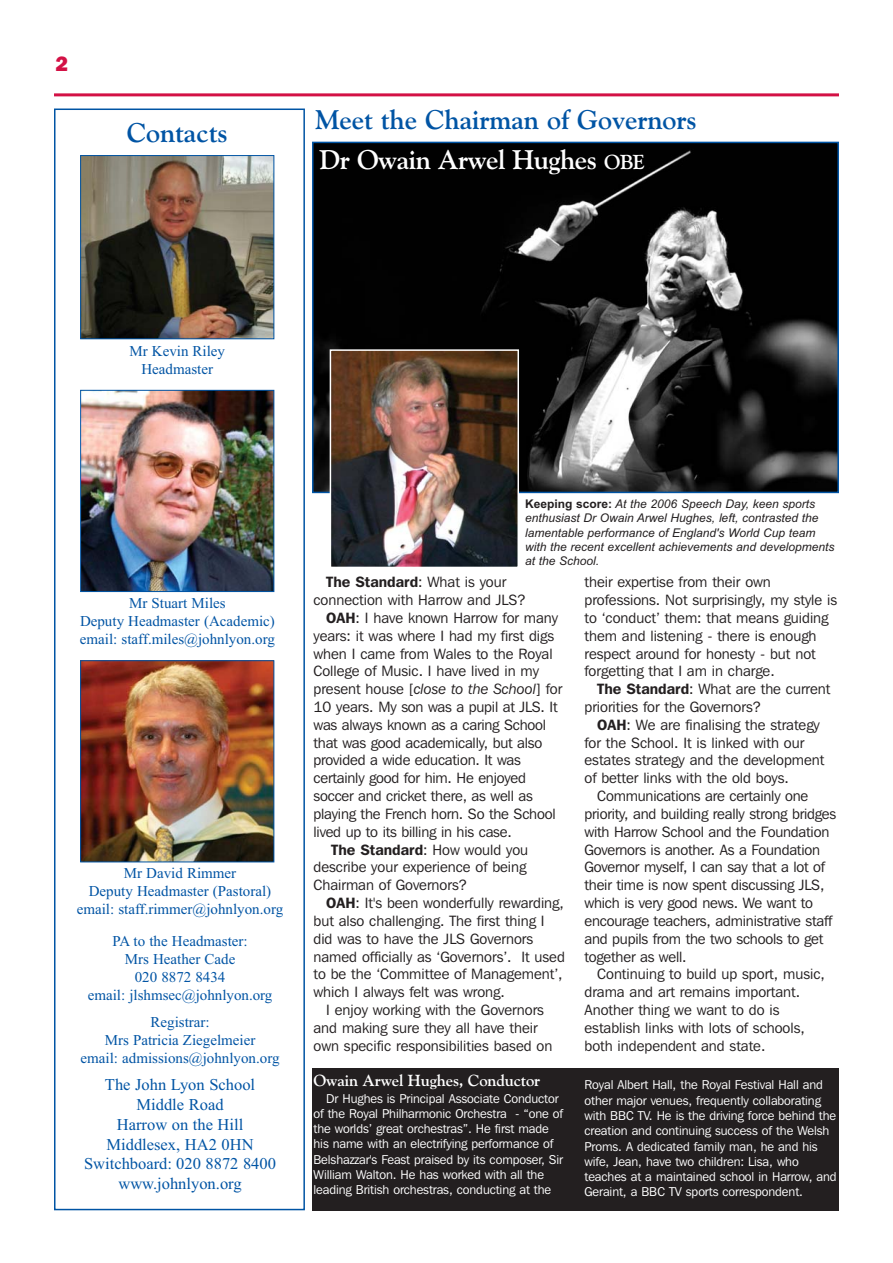
<style>
.page{position:relative;width:893px;height:1263px;background:#fff}
.page>*{position:absolute;margin:0;border:0;box-sizing:border-box;transform-origin:0 0}
.t1{font:700 27px "Goudy Old Style BT";color:#0054a4}
.t2{font:700 27px "Goudy Old Style BT";letter-spacing:-.015em;color:#fff}
.t3{font:800 21px "Franklin Gothic";color:#d31145}
.t4{font:16.5px/19.8px "Times New Roman";color:#0054a4;text-align:center}
.t5{font:700 16.05px "Goudy Old Style BT";letter-spacing:-.005em;color:#fff}
.t6{font:15px/18px "Times New Roman";color:#0054a4;text-align:center}
.t7{font:14.85px/17.9px "Franklin Gothic IT Cby BT";color:#231f20}
.t8{font:600 14.85px "Franklin Gothic IT Cby BT";color:#231f20}
.t9{font:12.75px/15.3px "Franklin Gothic IT Cby BT";letter-spacing:-.005em;color:#fff}
.t10{font:italic 12px/14.4px "Arial";color:#231f20}
.s1{font-size:20.25px}
.s2{font-weight:700;font-style:normal}
.s3{font-weight:400}
.s4{font-weight:600}
.s5{font-style:italic}
</style>
<div class="page">
<hr style="left:54px;top:93px;width:785px;height:3px;background:#d31145">
<div style="left:54px;top:109px;width:251px;height:1101px;border:2px solid #0054a4"></div>
<img style="left:82px;top:392px;width:190px;height:198px">
<div style="left:80px;top:390px;width:194px;height:202px;border:1px solid #0054a4"></div>
<img style="left:82px;top:157px;width:190px;height:180px">
<div style="left:80px;top:155px;width:194px;height:184px;border:1px solid #0054a4"></div>
<img style="left:82px;top:662px;width:190px;height:198px">
<div style="left:80px;top:660px;width:194px;height:202px;border:1px solid #0054a4"></div>
<img style="left:315px;top:145px;width:521px;height:345px">
<div style="left:312px;top:142px;width:527px;height:351px;border:2px solid #0054a4"></div>
<div style="left:312px;top:1068px;width:527px;height:142px;background:#231f20"></div>
<img style="left:333px;top:352px;width:183px;height:213px">
<div style="left:330px;top:349px;width:189px;height:219px;border:2px solid #fff"></div>
<h2 class="t3" style="left:56px;top:57px;width:14px">2</h2>
<h1 class="t1" style="left:127px;top:123px;width:103px">Contacts</h1>
<h1 class="t1" style="left:315px;top:110px;width:383px">Meet the Chairman of Governors</h1>
<h1 class="t2" style="left:320px;top:150px;width:327px">Dr Owain Arwel Hughes <span class="s1">OBE</span></h1>
<p class="t6" style="left:129px;top:343px;width:97px">Mr Kevin Riley<br>Headmaster</p>
<p class="t6" style="left:80px;top:595px;width:196px">Mr Stuart Miles<br>Deputy Headmaster (Academic) email: staff.miles@johnlyon.org</p>
<p class="t6" style="left:77px;top:865px;width:208px">Mr David Rimmer<br>Deputy Headmaster (Pastoral) email: staff.rimmer@johnlyon.org</p>
<p class="t6" style="left:88px;top:933px;width:186px">PA to the Headmaster:<br>Mrs Heather Cade<br>020 8872 8434<br>email: jlshmsec@johnlyon.org</p>
<p class="t6" style="left:81px;top:1014px;width:200px">Registrar:<br>Mrs Patricia Ziegelmeier<br>email: admissions@johnlyon.org</p>
<p class="t4" style="left:84px;top:1076px;width:193px">The John Lyon School<br>Middle Road<br>Harrow on the Hill<br>Middlesex, HA2 0HN<br>Switchboard: 020 8872 8400 www.johnlyon.org</p>
<p class="t10" style="left:525px;top:497px;width:311px"><span class="s2">Keeping score:</span> At the 2006 Speech Day, keen sports enthusiast Dr Owain Arwel Hughes, left, contrasted the lamentable performance of England's World Cup team with the recent excellent achievements and developments at the School.</p>
<p class="t8" style="left:326px;top:577px;width:182px">The Standard<span class="s3">: What is your</span></p>
<p class="t7" style="left:313px;top:592px;width:214px">connection with Harrow and JLS?</p>
<p class="t7" style="left:326px;top:610px;width:233px"><span class="s4">OAH</span>: I have known Harrow for many</p>
<p class="t7" style="left:313px;top:628px;width:242px">years: it was where I had my first digs</p>
<p class="t7" style="left:313px;top:646px;width:241px">when I came from Wales to the Royal</p>
<p class="t7" style="left:313px;top:663px;width:227px">College of Music. I have lived in my</p>
<p class="t7" style="left:313px;top:681px;width:250px">present house [<span class="s5">close to the School</span>] for</p>
<p class="t7" style="left:313px;top:699px;width:246px">10 years. My son was a pupil at JLS. It</p>
<p class="t7" style="left:313px;top:717px;width:234px">was always known as a caring School</p>
<p class="t7" style="left:313px;top:735px;width:230px">that was good academically, but also</p>
<p class="t7" style="left:313px;top:752px;width:209px">provided a wide education. It was</p>
<p class="t7" style="left:313px;top:770px;width:214px">certainly good for him. He enjoyed</p>
<p class="t7" style="left:313px;top:788px;width:221px">soccer and cricket there, as well as</p>
<p class="t7" style="left:313px;top:806px;width:244px">playing the French horn. So the School</p>
<p class="t7" style="left:313px;top:824px;width:200px">lived up to its billing in his case.</p>
<p class="t7" style="left:331px;top:842px;width:198px"><span class="s4">The Standard</span>: How would you</p>
<p class="t7" style="left:313px;top:859px;width:214px">describe your experience of being</p>
<p class="t7" style="left:313px;top:877px;width:155px">Chairman of Governors?</p>
<p class="t7" style="left:326px;top:895px;width:239px"><span class="s4">OAH</span>: It's been wonderfully rewarding,</p>
<p class="t7" style="left:313px;top:913px;width:233px">but also challenging. The first thing I</p>
<p class="t7" style="left:313px;top:931px;width:221px">did was to have the JLS Governors</p>
<p class="t7" style="left:313px;top:948px;width:253px">named officially as ‘Governors’. It used</p>
<p class="t7" style="left:313px;top:966px;width:251px">to be the ‘Committee of Management’,</p>
<p class="t7" style="left:313px;top:984px;width:193px">which I always felt was wrong.</p>
<p class="t7" style="left:326px;top:1002px;width:219px">I enjoy working with the Governors</p>
<p class="t7" style="left:313px;top:1020px;width:226px">and making sure they all have their</p>
<p class="t7" style="left:313px;top:1038px;width:240px">own specific responsibilities based on</p>
<p class="t5" style="left:314px;top:1075px;width:228px">Owain Arwel Hughes, Conductor</p>
<p class="t9" style="left:313px;top:1091px;width:251px;text-indent:13px">Dr Hughes is Principal Associate Conductor of the Royal Philharmonic Orchestra - “one of the worlds’ great orchestras”. He first made his name with an electrifying performance of Belshazzar's Feast praised by its composer, Sir William Walton. He has worked with all the leading British orchestras, conducting at the</p>
<p class="t7" style="left:584px;top:574px;width:254px">their expertise from their own professions. Not surprisingly, my style is to ‘conduct’ them: that means guiding them and listening - there is enough respect around for honesty - but not forgetting that I am in charge.</p>
<p class="t7" style="left:584px;top:681px;width:247px;text-indent:13px"><span class="s4">The Standard</span>: What are the current priorities for the Governors?</p>
<p class="t7" style="left:584px;top:717px;width:241px;text-indent:13px"><span class="s4">OAH</span>: We are finalising the strategy for the School. It is linked with our estates strategy and the development of better links with the old boys.</p>
<p class="t7" style="left:584px;top:788px;width:253px;text-indent:13px">Communications are certainly one priority, and building really strong bridges with Harrow School and the Foundation Governors is another. As a Foundation Governor myself, I can say that a lot of their time is now spent discussing JLS, which is very good news. We want to encourage teachers, administrative staff and pupils from the two schools to get together as well.</p>
<p class="t7" style="left:584px;top:966px;width:242px;text-indent:13px">Continuing to build up sport, music, drama and art remains important.<br>Another thing we want to do is establish links with lots of schools, both independent and state.</p>
<p class="t9" style="left:584px;top:1078px;width:254px">Royal Albert Hall, the Royal Festival Hall and other major venues, frequently collaborating with BBC TV. He is the driving force behind the creation and continuing success of the Welsh Proms. A dedicated family man, he and his wife, Jean, have two children: Lisa, who teaches at a maintained school in Harrow, and Geraint, a BBC TV sports correspondent.</p>
</div>
